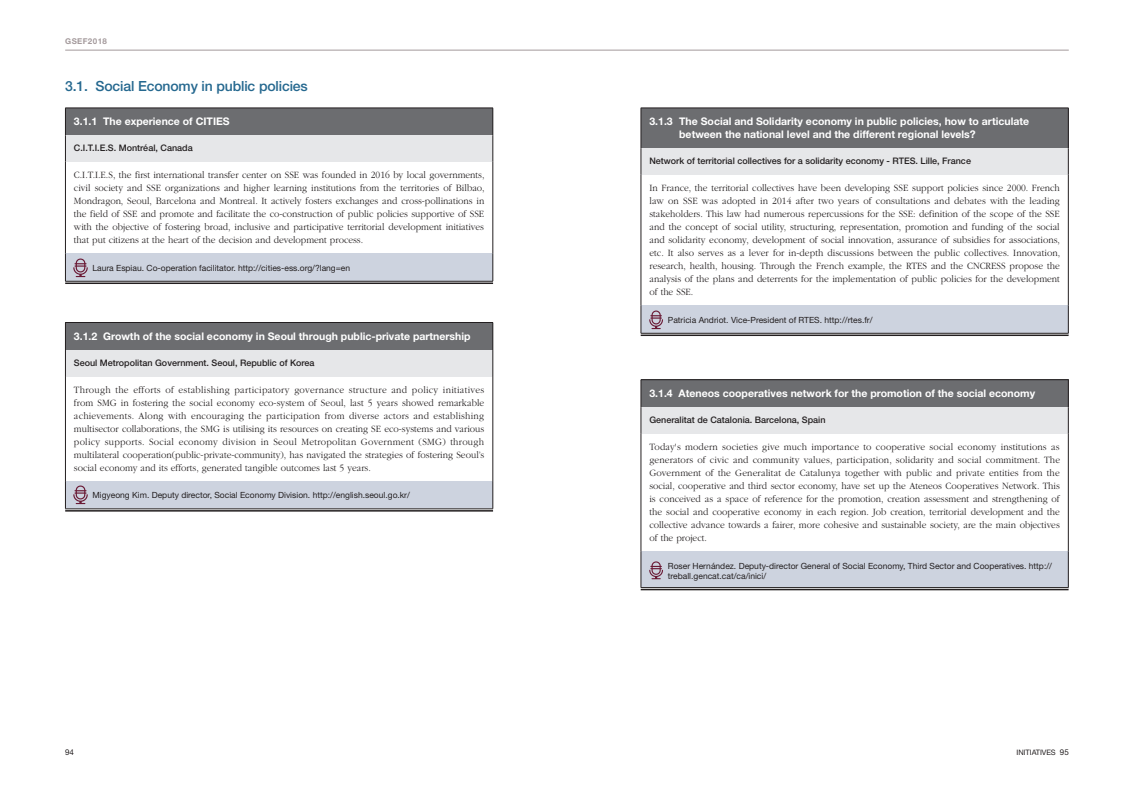
<style>
.page{position:relative;width:1134px;height:794px;background:#fff}
.page>*{position:absolute;margin:0;border:0;box-sizing:border-box;transform-origin:0 0}
.t1{font:500 14px "Helvetica Neue LT Std";letter-spacing:-.01em;color:#25688f}
.t2{font:700 10.5px/13px "Helvetica Neue LT Std";color:#fff}
.t3{font:300 10px/13px "ITC Garamond Std";color:#231f20;text-align:justify;scale:.95 1}
.t4{font:500 9px "Helvetica Neue LT Std";color:#231f20}
.t5{font:8.5px/10.3px "Helvetica Neue LT Std";color:#231f20}
.t6{font:700 8px "Helvetica Neue LT Std";letter-spacing:.05em;color:#a49a9c}
.t7{font:8px "Helvetica Neue LT Std";color:#231f20}
.t8{font:7.5px "Helvetica Neue LT Std";letter-spacing:-.01em;color:#231f20}
.s1{font-size:8px}
</style>
<div class="page">
<div style="left:65px;top:108px;width:428px;height:27px;background:#6c6d70"></div>
<div style="left:65px;top:135px;width:428px;height:26px;background:#e6e7e9"></div>
<div style="left:65px;top:253px;width:428px;height:29px;background:#cdd3df"></div>
<hr style="left:65px;top:108px;width:428px;height:1px;background:#231f20">
<hr style="left:65px;top:161px;width:1px;height:92px;background:#231f20">
<hr style="left:493px;top:161px;width:1px;height:92px;background:#231f20">
<svg style="left:65px;top:108px;width:1px;height:53px"></svg>
<svg style="left:493px;top:108px;width:1px;height:53px"></svg>
<svg style="left:65px;top:253px;width:1px;height:28px"></svg>
<svg style="left:493px;top:253px;width:1px;height:28px"></svg>
<hr style="left:65px;top:281px;width:428px;height:1px;background:#231f20">
<hr style="left:65px;top:282px;width:428px;height:2px;background:#231f20">
<img style="left:74px;top:258px;width:14px;height:20px">
<div style="left:65px;top:322px;width:428px;height:28px;background:#6c6d70"></div>
<div style="left:65px;top:350px;width:428px;height:26px;background:#e6e7e9"></div>
<div style="left:65px;top:481px;width:428px;height:29px;background:#cdd3df"></div>
<hr style="left:65px;top:508px;width:428px;height:3px;background:#fff">
<hr style="left:65px;top:322px;width:428px;height:1px;background:#231f20">
<hr style="left:65px;top:376px;width:1px;height:105px;background:#231f20">
<hr style="left:493px;top:376px;width:1px;height:105px;background:#231f20">
<svg style="left:65px;top:323px;width:1px;height:53px"></svg>
<svg style="left:493px;top:323px;width:1px;height:53px"></svg>
<svg style="left:65px;top:481px;width:1px;height:27px"></svg>
<svg style="left:493px;top:481px;width:1px;height:27px"></svg>
<hr style="left:65px;top:508px;width:428px;height:1px;background:#231f20">
<hr style="left:65px;top:510px;width:428px;height:1px;background:#231f20">
<img style="left:74px;top:485px;width:14px;height:20px">
<div style="left:641px;top:108px;width:427px;height:40px;background:#6c6d70"></div>
<div style="left:641px;top:148px;width:427px;height:26px;background:#e6e7e9"></div>
<div style="left:641px;top:305px;width:427px;height:29px;background:#cdd3df"></div>
<hr style="left:641px;top:108px;width:427px;height:1px;background:#231f20">
<hr style="left:641px;top:108px;width:1px;height:40px;background:#231f20">
<hr style="left:1068px;top:108px;width:1px;height:40px;background:#231f20">
<hr style="left:641px;top:174px;width:1px;height:131px;background:#231f20">
<hr style="left:1068px;top:174px;width:1px;height:131px;background:#231f20">
<svg style="left:641px;top:148px;width:1px;height:26px"></svg>
<svg style="left:1068px;top:148px;width:1px;height:26px"></svg>
<svg style="left:641px;top:305px;width:1px;height:28px"></svg>
<svg style="left:1068px;top:305px;width:1px;height:28px"></svg>
<hr style="left:641px;top:333px;width:427px;height:1px;background:#231f20">
<hr style="left:641px;top:334px;width:427px;height:2px;background:#231f20">
<img style="left:649px;top:310px;width:14px;height:20px">
<div style="left:641px;top:380px;width:427px;height:27px;background:#6c6d70"></div>
<div style="left:641px;top:407px;width:427px;height:26px;background:#e6e7e9"></div>
<div style="left:641px;top:551px;width:427px;height:38px;background:#cdd3df"></div>
<hr style="left:641px;top:587px;width:427px;height:3px;background:#fff">
<hr style="left:641px;top:379px;width:427px;height:1px;background:#231f20">
<hr style="left:641px;top:433px;width:1px;height:118px;background:#231f20">
<hr style="left:1068px;top:433px;width:1px;height:118px;background:#231f20">
<svg style="left:641px;top:380px;width:1px;height:53px"></svg>
<svg style="left:1068px;top:380px;width:1px;height:53px"></svg>
<hr style="left:641px;top:551px;width:1px;height:36px;background:#231f20">
<hr style="left:1068px;top:551px;width:1px;height:36px;background:#231f20">
<hr style="left:641px;top:587px;width:427px;height:1px;background:#231f20">
<hr style="left:641px;top:589px;width:427px;height:1px;background:#231f20">
<img style="left:649px;top:561px;width:14px;height:19px">
<hr style="left:65px;top:50px;width:1004px;height:1px;background:#a49a9c">
<p class="t6" style="left:65px;top:36px;width:43px">GSEF2018</p>
<h1 class="t1" style="left:65px;top:78px;width:244px">3.1. Social Economy in public policies</h1>
<p class="t2" style="left:74px;top:115px;width:157px">3.1.1 The experience of CITIES</p>
<p class="t4" style="left:74px;top:143px;width:120px">C.I.T.I.E.S. Montréal, Canada</p>
<p class="t3" style="left:74px;top:169px;width:434px">C.I.T.I.E.S, the first international transfer center on SSE was founded in 2016 by local governments, civil society and SSE organizations and higher learning institutions from the territories of Bilbao, Mondragon, Seoul, Barcelona and Montreal. It actively fosters exchanges and cross-pollinations in the field of SSE and promote and facilitate the co-construction of public policies supportive of SSE with the objective of fostering broad, inclusive and participative territorial development initiatives that put citizens at the heart of the decision and development process.</p>
<p class="t5" style="left:92px;top:262px;width:259px">Laura Espiau. Co-operation facilitator. http://cities-ess.org/?lang=en</p>
<p class="t2" style="left:74px;top:329px;width:398px">3.1.2 Growth of the social economy in Seoul through public-private partnership</p>
<p class="t4" style="left:74px;top:357px;width:242px">Seoul Metropolitan Government. Seoul, Republic of Korea</p>
<p class="t3" style="left:74px;top:383px;width:433px">Through the efforts of establishing participatory governance structure and policy initiatives from SMG in fostering the social economy eco-system of Seoul, last 5 years showed remarkable achievements. Along with encouraging the participation from diverse actors and establishing multisector collaborations, the SMG is utilising its resources on creating SE eco-systems and various policy supports. Social economy division in Seoul Metropolitan Government (SMG) through multilateral cooperation(public-private-community), has navigated the strategies of fostering Seoul’s social economy and its efforts, generated tangible outcomes last 5 years.</p>
<p class="t5" style="left:92px;top:490px;width:319px">Migyeong Kim. Deputy director, Social Economy Division. http://english.seoul.go.kr/</p>
<p class="t2" style="left:679px;top:115px;width:351px;text-indent:-30px">3.1.3 The Social and Solidarity economy in public policies, how to articulate between the national level and the different regional levels?</p>
<p class="t4" style="left:649px;top:156px;width:323px">Network of territorial collectives for a solidarity economy - RTES. Lille, France</p>
<p class="t3" style="left:649px;top:182px;width:434px">In France, the territorial collectives have been developing SSE support policies since 2000. French law on SSE was adopted in 2014 after two years of consultations and debates with the leading stakeholders. This law had numerous repercussions for the SSE: definition of the scope of the SSE and the concept of social utility, structuring, representation, promotion and funding of the social and solidarity economy, development of social innovation, assurance of subsidies for associations, etc. It also serves as a lever for in-depth discussions between the public collectives. Innovation, research, health, housing. Through the French example, the RTES and the CNCRESS propose the analysis of the plans and deterrents for the implementation of public policies for the development of the SSE.</p>
<p class="t5" style="left:668px;top:314px;width:206px">Patricia Andriot. Vice-President of RTES. http://rtes.fr/</p>
<p class="t2" style="left:649px;top:386px;width:387px">3.1.4 Ateneos cooperatives network for the promotion of the social economy</p>
<p class="t4" style="left:649px;top:414px;width:178px">Generalitat de Catalonia. Barcelona, Spain</p>
<p class="t3" style="left:649px;top:440px;width:434px">Today's modern societies give much importance to cooperative social economy institutions as generators of civic and community values, participation, solidarity and social commitment. The Government of the Generalitat de Catalunya together with public and private entities from the social, cooperative and third sector economy, have set up the Ateneos Cooperatives Network. This is conceived as a space of reference for the promotion, creation assessment and strengthening of the social and cooperative economy in each region. Job creation, territorial development and the collective advance towards a fairer, more cohesive and sustainable society, are the main objectives of the project.</p>
<p class="t5" style="left:668px;top:560px;width:386px">Roser Hernández. Deputy-director General of Social Economy, Third Sector and Cooperatives. http:// treball.gencat.cat/ca/inici/</p>
<p class="t7" style="left:65px;top:747px;width:10px">94</p>
<p class="t8" style="left:1016px;top:748px;width:54px">INITIATIVES <span class="s1">95</span></p>
</div>
